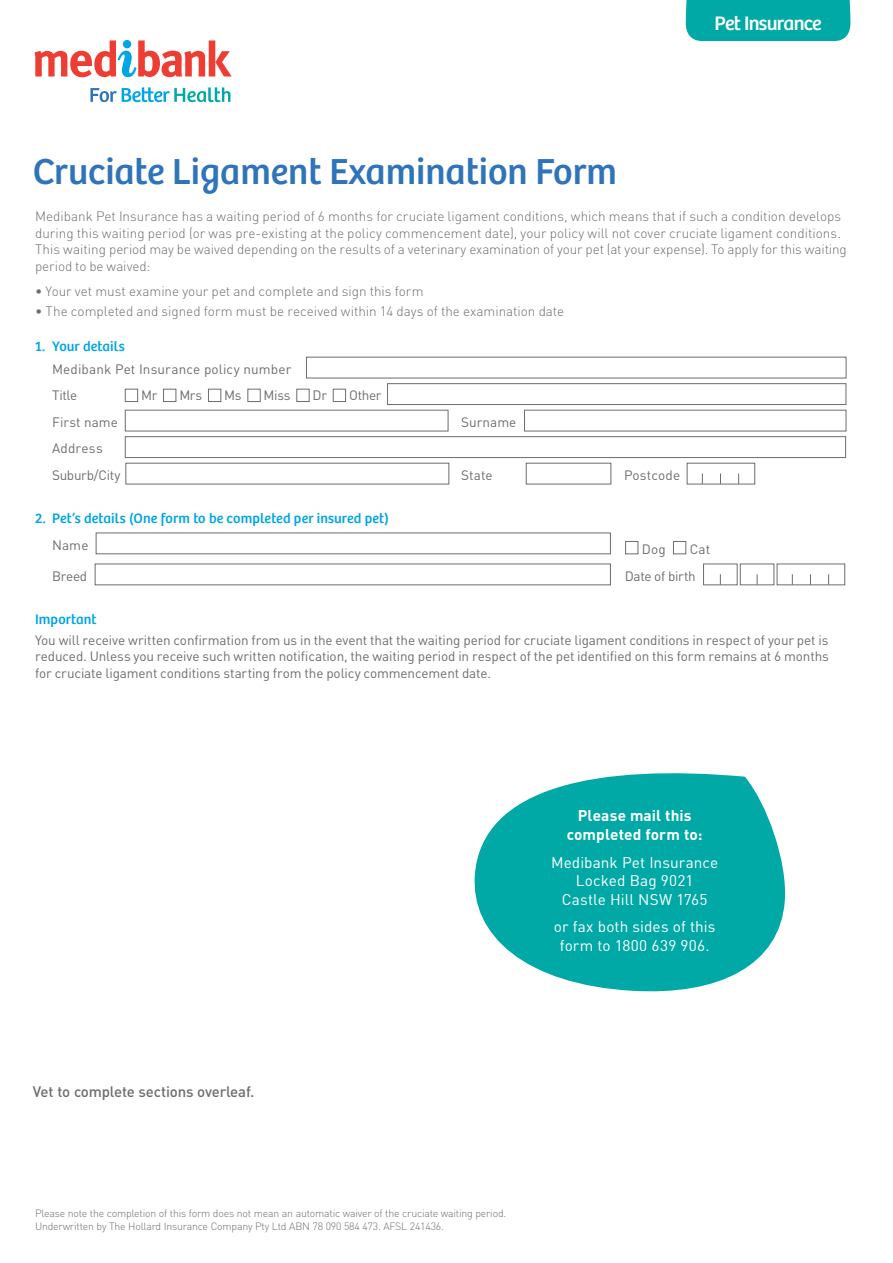
<style>
.page{position:relative;width:893px;height:1263px;background:#fff}
.page>*{position:absolute;margin:0;border:0;box-sizing:border-box;transform-origin:0 0}
.t1{font:37.5px "Bree";color:#2f74ba}
.t2{font:20.25px "Bree";letter-spacing:-.035em;color:#fff}
.t3{font:15.45px/18.8px "DIN";letter-spacing:.005em;color:#fff;text-align:center}
.t4{font:700 15.45px/18.8px "DIN";letter-spacing:.01em;color:#fff;text-align:center}
.t5{font:500 15px "DIN";letter-spacing:-.01em;color:#6c6d70}
.t6{font:14.25px "Bree";letter-spacing:.005em;color:#00a5e3}
.t7{font:300 13.5px/16.5px "DIN";color:#6c6d70}
.t8{font:13.5px/26.5px "DIN";color:#6c6d70}
.t9{font:13.5px "DIN";letter-spacing:-.03em;color:#6c6d70}
.t10{font:300 10.5px/12.6px "DIN";letter-spacing:-.02em;color:#6c6d70}
</style>
<div class="page">
<div style="left:306px;top:357px;width:540px;height:21px;border:1px solid #6c6d70"></div>
<div style="left:125px;top:389px;width:13px;height:13px;border:1px solid #6c6d70"></div>
<div style="left:163px;top:389px;width:13px;height:13px;border:1px solid #6c6d70"></div>
<div style="left:208px;top:389px;width:13px;height:13px;border:1px solid #6c6d70"></div>
<div style="left:248px;top:389px;width:12px;height:13px;border:1px solid #6c6d70"></div>
<div style="left:297px;top:389px;width:12px;height:13px;border:1px solid #6c6d70"></div>
<div style="left:333px;top:389px;width:13px;height:13px;border:1px solid #6c6d70"></div>
<div style="left:387px;top:383px;width:459px;height:22px;border:1px solid #6c6d70"></div>
<div style="left:125px;top:410px;width:323px;height:21px;border:1px solid #6c6d70"></div>
<div style="left:524px;top:410px;width:322px;height:21px;border:1px solid #6c6d70"></div>
<div style="left:125px;top:436px;width:721px;height:22px;border:1px solid #6c6d70"></div>
<div style="left:126px;top:463px;width:323px;height:21px;border:1px solid #6c6d70"></div>
<div style="left:526px;top:463px;width:85px;height:21px;border:1px solid #6c6d70"></div>
<div style="left:687px;top:463px;width:68px;height:21px;border:1px solid #6c6d70"></div>
<div style="left:96px;top:533px;width:515px;height:21px;border:1px solid #6c6d70"></div>
<div style="left:625px;top:541px;width:13px;height:13px;border:1px solid #6c6d70"></div>
<div style="left:673px;top:541px;width:13px;height:13px;border:1px solid #6c6d70"></div>
<div style="left:95px;top:564px;width:516px;height:21px;border:1px solid #6c6d70"></div>
<div style="left:703px;top:564px;width:34px;height:21px;border:1px solid #6c6d70"></div>
<div style="left:740px;top:564px;width:34px;height:21px;border:1px solid #6c6d70"></div>
<div style="left:777px;top:564px;width:68px;height:21px;border:1px solid #6c6d70"></div>
<svg style="left:34px;top:40px;width:198px;height:63px"></svg>
<div style="left:686px;top:0;width:164px;height:41px;background:#00a9a5"></div>
<svg style="left:474px;top:773px;width:311px;height:219px;fill:#00a9a5"></svg>
<h2 class="t2" style="left:715px;top:12px;width:109px">Pet Insurance</h2>
<h1 class="t1" style="left:33px;top:150px;width:586px">Cruciate Ligament Examination Form</h1>
<p class="t7" style="left:35px;top:208px;width:813px">Medibank Pet Insurance has a waiting period of 6 months for cruciate ligament conditions, which means that if such a condition develops during this waiting period (or was pre-existing at the policy commencement date), your policy will not cover cruciate ligament conditions.<br>This waiting period may be waived depending on the results of a veterinary examination of your pet (at your expense). To apply for this waiting period to be waived:</p>
<p class="t7" style="left:35px;top:282px;width:390px">• Your vet must examine your pet and complete and sign this form</p>
<p class="t7" style="left:35px;top:303px;width:531px">• The completed and signed form must be received within 14 days of the examination date</p>
<p class="t6" style="left:35px;top:338px;width:91px">1. Your details</p>
<p class="t8" style="left:52px;top:355px;width:241px">Medibank Pet Insurance policy number<br>Title</p>
<p class="t8" style="left:141px;top:382px;width:18px">Mr</p>
<p class="t8" style="left:179px;top:382px;width:24px">Mrs</p>
<p class="t8" style="left:224px;top:382px;width:19px">Ms</p>
<p class="t8" style="left:264px;top:382px;width:28px">Miss</p>
<p class="t8" style="left:313px;top:382px;width:16px">Dr</p>
<p class="t8" style="left:349px;top:382px;width:34px">Other</p>
<p class="t8" style="left:52px;top:408px;width:67px">First name</p>
<p class="t8" style="left:461px;top:408px;width:57px">Surname</p>
<p class="t8" style="left:52px;top:435px;width:70px">Address<br>Suburb/City</p>
<p class="t8" style="left:461px;top:461px;width:33px">State</p>
<p class="t8" style="left:624px;top:461px;width:58px">Postcode</p>
<p class="t6" style="left:35px;top:510px;width:355px">2. Pet’s details (One form to be completed per insured pet)</p>
<p class="t8" style="left:52px;top:531px;width:38px">Name</p>
<p class="t8" style="left:642px;top:536px;width:26px">Dog</p>
<p class="t8" style="left:690px;top:536px;width:22px">Cat</p>
<p class="t8" style="left:52px;top:562px;width:37px">Breed</p>
<p class="t9" style="left:625px;top:567px;width:72px">Date of birth</p>
<p class="t6" style="left:35px;top:611px;width:63px">Important</p>
<p class="t8" style="left:35px;top:631px;width:795px;line-height:16.5px;text-align:justify">You will receive written confirmation from us in the event that the waiting period for cruciate ligament conditions in respect of your pet is reduced. Unless you receive such written notification, the waiting period in respect of the pet identified on this form remains at 6 months for cruciate ligament conditions starting from the policy commencement date.</p>
<p class="t4" style="left:567px;top:806px;width:137px">Please mail this completed form to:</p>
<p class="t3" style="left:551px;top:852px;width:169px">Medibank Pet Insurance<br>Locked Bag 9021<br>Castle Hill NSW 1765</p>
<p class="t3" style="left:554px;top:917px;width:163px">or fax both sides of this form to 1800 639 906.</p>
<p class="t5" style="left:33px;top:1082px;width:223px">Vet to complete sections overleaf.</p>
<p class="t10" style="left:35px;top:1207px;width:473px">Please note the completion of this form does not mean an automatic waiver of the cruciate waiting period.<br>Underwritten by The Hollard Insurance Company Pty Ltd ABN 78 090 584 473. AFSL 241436.</p>
</div>
